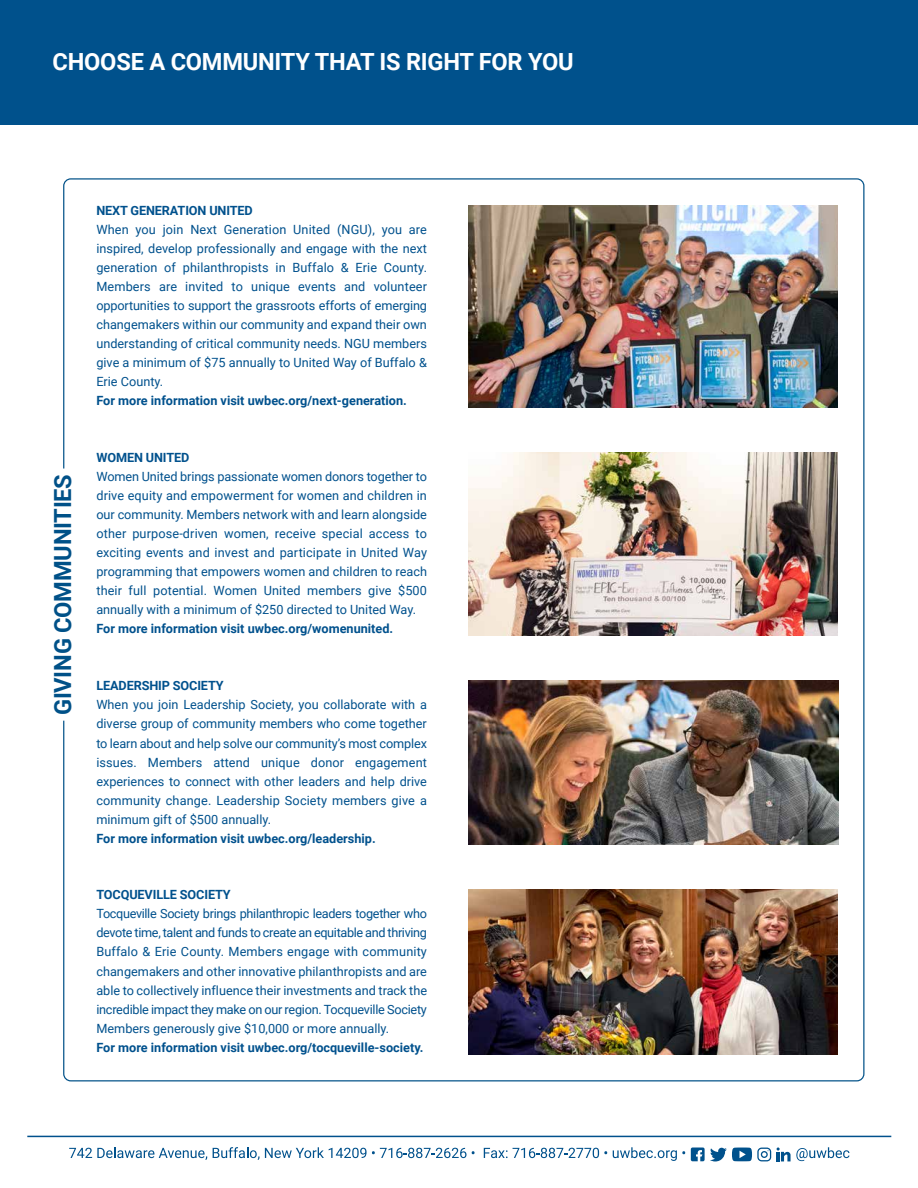
<style>
.page{position:relative;width:918px;height:1188px;background:#fff}
.page>*{position:absolute;margin:0;border:0;box-sizing:border-box;transform-origin:0 0}
.t1{font:700 23.55px "Roboto";letter-spacing:-.01em;color:#fff}
.t2{font:700 23.55px "Roboto";letter-spacing:-.01em;color:#005188}
.t3{font:12.75px/19px "Roboto";color:#00518d;text-align:justify}
.t4{font:700 12.75px "Roboto";color:#00518d}
</style>
<div class="page">
<div style="left:0;top:0;width:918px;height:124px;background:#00518c"></div>
<hr style="left:27px;top:1136px;width:864px;height:1px;background:#00518c">
<svg style="left:69px;top:1147px;width:138px;height:13px"></svg>
<svg style="left:213px;top:1147px;width:262px;height:13px"></svg>
<svg style="left:484px;top:1148px;width:123px;height:10px"></svg>
<svg style="left:613px;top:1147px;width:72px;height:14px"></svg>
<svg style="left:777px;top:1147px;width:72px;height:14px"></svg>
<svg style="left:691px;top:1148px;width:80px;height:14px"></svg>
<img style="left:63px;top:178px;width:801px;height:903px">
<svg style="left:63px;top:469px;width:11px;height:252px"></svg>
<h1 class="t1" style="left:53px;top:46px;width:523px">CHOOSE A COMMUNITY THAT IS RIGHT FOR YOU</h1>
<h1 class="t2" style="left:46px;top:715px;width:243px;rotate:-90deg">GIVING COMMUNITIES</h1>
<p class="t4" style="left:96px;top:201px;width:158px">NEXT GENERATION UNITED</p>
<p class="t3" style="left:96px;top:219px;width:332px">When you join Next Generation United (NGU), you are inspired, develop professionally and engage with the next generation of philanthropists in Buffalo &amp; Erie County.<br>Members are invited to unique events and volunteer opportunities to support the grassroots efforts of emerging changemakers within our community and expand their own understanding of critical community needs. NGU members give a minimum of $75 annually to United Way of Buffalo &amp; Erie County.</p>
<p class="t4" style="left:96px;top:392px;width:312px">For more information visit uwbec.org/next-generation.</p>
<p class="t4" style="left:96px;top:448px;width:94px">WOMEN UNITED</p>
<p class="t3" style="left:96px;top:466px;width:332px">Women United brings passionate women donors together to drive equity and empowerment for women and children in our community. Members network with and learn alongside other purpose-driven women, receive special access to exciting events and invest and participate in United Way programming that empowers women and children to reach their full potential. Women United members give $500 annually with a minimum of $250 directed to United Way.</p>
<p class="t4" style="left:96px;top:620px;width:298px">For more information visit uwbec.org/womenunited.</p>
<p class="t4" style="left:96px;top:677px;width:129px">LEADERSHIP SOCIETY</p>
<p class="t3" style="left:96px;top:695px;width:332px">When you join Leadership Society, you collaborate with a diverse group of community members who come together to learn about and help solve our community’s most complex issues. Members attend unique donor engagement experiences to connect with other leaders and help drive community change. Leadership Society members give a minimum gift of $500 annually.</p>
<p class="t4" style="left:96px;top:829px;width:281px">For more information visit uwbec.org/leadership.</p>
<p class="t4" style="left:96px;top:886px;width:136px">TOCQUEVILLE SOCIETY</p>
<p class="t3" style="left:96px;top:904px;width:332px">Tocqueville Society brings philanthropic leaders together who devote time, talent and funds to create an equitable and thriving Buffalo &amp; Erie County. Members engage with community changemakers and other innovative philanthropists and are able to collectively influence their investments and track the incredible impact they make on our region. Tocqueville Society Members generously give $10,000 or more annually.</p>
<p class="t4" style="left:96px;top:1038px;width:328px">For more information visit uwbec.org/tocqueville-society.</p>
</div>
